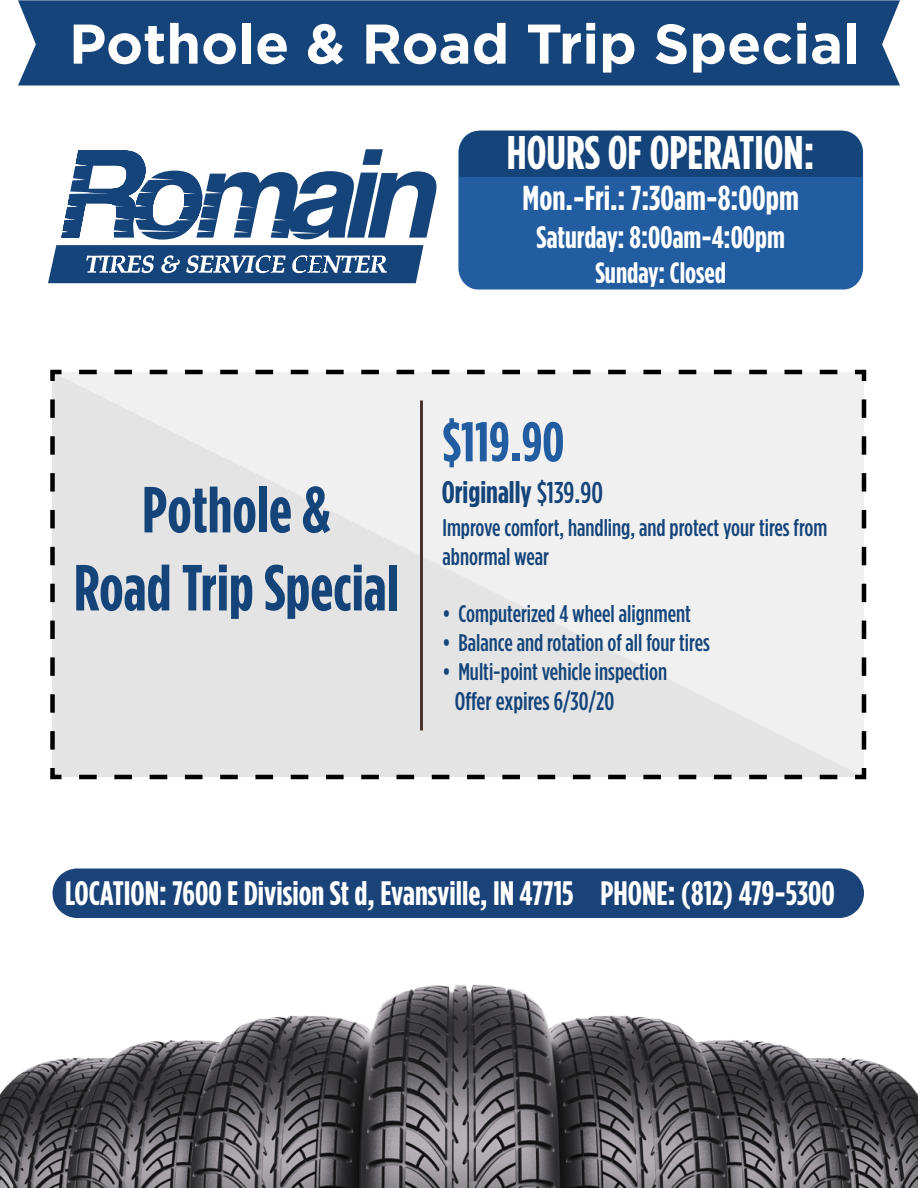
<style>
.page{position:relative;width:918px;height:1188px;background:#fff}
.page>*{position:absolute;margin:0;border:0;box-sizing:border-box;transform-origin:0 0}
.t1{font:700 65.1px/78px "Gotham Condensed";color:#144479;text-align:center}
.t2{font:700 55.8px "Gotham";color:#fff}
.t3{font:700 55.8px "Gotham Condensed";color:#235da1}
.t4{font:700 47.1px "Gotham Condensed";color:#fff}
.t5{font:700 34.5px "Gotham Condensed";color:#fff}
.t6{font:700 33.9px "Gotham Condensed";color:#fff}
.t7{font:700 31.2px "Gotham Condensed";color:#144479}
.t8{font:700 31.05px "Gotham Condensed";color:#fff}
.t9{font:700 29.4px "Gotham Condensed";color:#fff}
.t10{font:500 25.5px "Gotham Condensed";color:#144479}
.t11{font:500 24px/28.8px "Gotham Condensed";color:#144479}
.s1{font-weight:500;font-size:30px}
</style>
<div class="page">
<div style="left:18px;top:0;width:882px;height:86px;background:#144479"></div>
<svg style="left:48px;top:149px;width:389px;height:134px"></svg>
<svg style="left:52px;top:372px;width:812px;height:405px;fill:#e4e4e4"></svg>
<hr style="left:420px;top:400px;width:3px;height:330px;background:#4b342d">
<div style="left:52px;top:868px;width:812px;height:50px;background:#194379"></div>
<div style="left:458px;top:146px;width:405px;height:144px;background:#235da1"></div>
<div style="left:459px;top:130px;width:403px;height:47px;background:#144479"></div>
<img style="left:0;top:984px;width:918px;height:204px">
<svg style="left:850px;top:399px;width:17px;height:381px"></svg>
<svg style="left:50px;top:764px;width:787px;height:16px;background:#c6c6c6"></svg>
<svg style="left:50px;top:369px;width:16px;height:381px;background:#c3c3c3"></svg>
<svg style="left:79px;top:369px;width:788px;height:17px"></svg>
<h2 class="t2" style="left:69px;top:12px;width:793px">Pothole &amp; Road Trip Special</h2>
<h3 class="t4" style="left:507px;top:126px;width:309px">HOURS OF OPERATION:</h3>
<h3 class="t5" style="left:523px;top:179px;width:278px">Mon.-Fri.: 7:30am-8:00pm</h3>
<p class="t8" style="left:536px;top:219px;width:250px">Saturday: 8:00am-4:00pm</p>
<p class="t9" style="left:595px;top:256px;width:132px">Sunday: Closed</p>
<h1 class="t1" style="left:74px;top:469px;width:326px">Pothole &amp;<br>Road Trip Special</h1>
<h2 class="t3" style="left:442px;top:410px;width:124px">$119.90</h2>
<h3 class="t7" style="left:442px;top:474px;width:163px">Originally <span class="s1">$139.90</span></h3>
<p class="t11" style="left:442px;top:512px;width:386px">Improve comfort, handling, and protect your tires from abnormal wear</p>
<p class="t11" style="left:442px;top:599px;width:250px">• Computerized 4 wheel alignment</p>
<p class="t11" style="left:442px;top:628px;width:269px">• Balance and rotation of all four tires</p>
<p class="t11" style="left:442px;top:656px;width:226px">• Multi-point vehicle inspection</p>
<p class="t10" style="left:455px;top:687px;width:161px">Offer expires 6/30/20</p>
<h3 class="t6" style="left:65px;top:874px;width:771px">LOCATION: 7600 E Division St d, Evansville, IN 47715 PHONE: (812) 479-5300</h3>
</div>
